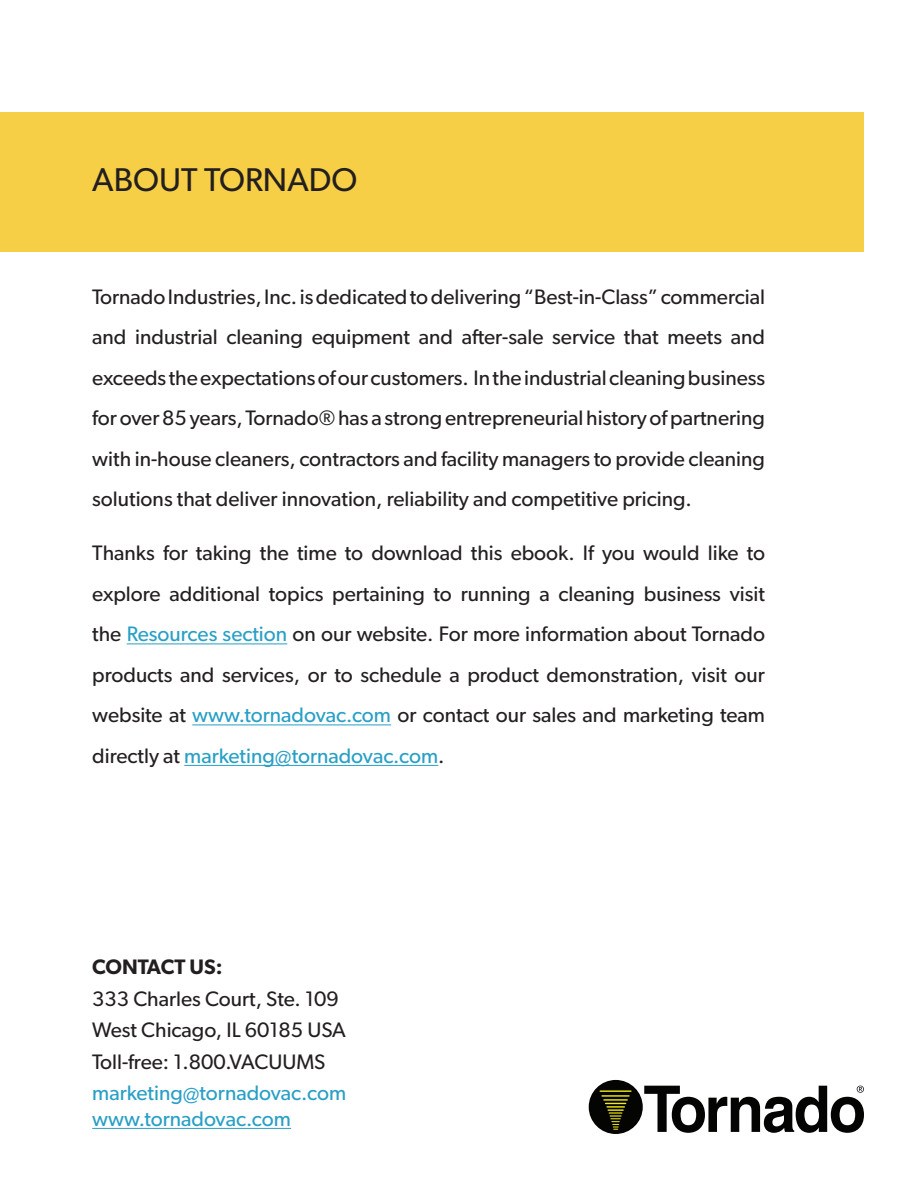
<style>
.page{position:relative;width:918px;height:1188px;background:#fff}
.page>*{position:absolute;margin:0;border:0;box-sizing:border-box;transform-origin:0 0}
.sub2{font:33px "Gibson";color:#231f20}
.body{font:21px/40.5px "Gibson";color:#231f20;text-align:justify}
.body-2{font:21px "Gibson";color:#299fc6}
.body-3{font:600 21px "Gibson";color:#231f20}
.s1{color:#299fc6}
</style>
<div class="page">
<div style="left:0;top:112px;width:864px;height:140px;background:#f6cf46"></div>
<hr style="left:127px;top:644px;width:160px;height:1px;background:#299fc6">
<hr style="left:192px;top:725px;width:199px;height:1px;background:#299fc6">
<hr style="left:184px;top:765px;width:254px;height:1px;background:#299fc6">
<hr style="left:92px;top:1128px;width:199px;height:1px;background:#299fc6">
<div style="left:589px;top:1080px;width:54px;height:54px;background:#040503;border-radius:50%"></div>
<hr style="left:600px;top:1090px;width:31px;height:2px;background:#f2eb17">
<hr style="left:602px;top:1095px;width:27px;height:2px;background:#f2eb17">
<hr style="left:604px;top:1099px;width:23px;height:2px;background:#f2eb17">
<svg style="left:606px;top:1103px;width:20px;height:27px"></svg>
<svg style="left:644px;top:1086px;width:220px;height:47px"></svg>
<p class="sub2" style="left:92px;top:159px;width:267px">ABOUT TORNADO</p>
<p class="body" style="left:92px;top:276px;width:674px">Tornado Industries, Inc. is dedicated to delivering “Best-in-Class” commercial and industrial cleaning equipment and after-sale service that meets and exceeds the expectations of our customers. In the industrial cleaning business for over 85 years, Tornado® has a strong entrepreneurial history of partnering with in-house cleaners, contractors and facility managers to provide cleaning solutions that deliver innovation, reliability and competitive pricing.</p>
<p class="body" style="left:92px;top:532px;width:674px">Thanks for taking the time to download this ebook. If you would like to explore additional topics pertaining to running a cleaning business visit the <span class="s1">Resources section</span> on our website. For more information about Tornado products and services, or to schedule a product demonstration, visit our website at <span class="s1">www.tornadovac.com</span> or contact our sales and marketing team directly at <span class="s1">marketing@tornadovac.com</span>.</p>
<p class="body-3" style="left:92px;top:954px;width:132px">CONTACT US:</p>
<p class="body" style="left:92px;top:978px;width:248px">333 Charles Court, Ste. 109</p>
<p class="body" style="left:92px;top:1009px;width:255px">West Chicago, IL 60185 USA</p>
<p class="body" style="left:92px;top:1041px;width:235px">Toll-free: 1.800.VACUUMS</p>
<p class="body-2" style="left:92px;top:1080px;width:255px">marketing@tornadovac.com</p>
<p class="body-2" style="left:92px;top:1106px;width:200px">www.tornadovac.com</p>
</div>
